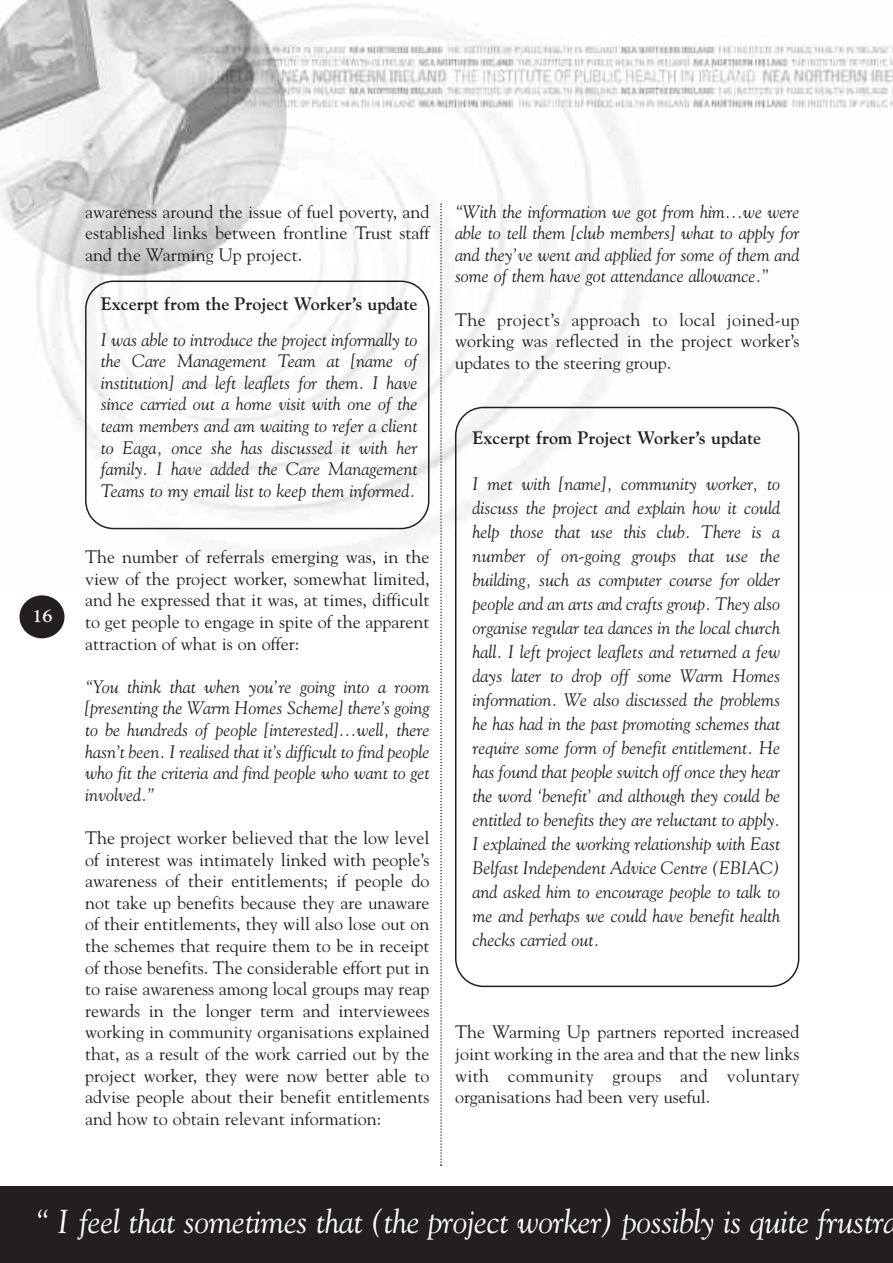
<style>
.page{position:relative;width:893px;height:1263px;background:#fff}
.page>*{position:absolute;margin:0;border:0;box-sizing:border-box;transform-origin:0 0}
.t1{font:italic 33px "Goudy";letter-spacing:-.01em;color:#fff}
.t2{font:italic 18px/24px "Goudy";color:#231f20;text-align:justify}
.t3{font:18px/21.6px "Goudy";color:#231f20;text-align:justify}
.t4{font:700 18px "Goudy";color:#231f20}
.t5{font:700 18px "Goudy";color:#fff}
</style>
<div class="page">
<img style="left:0;top:0;width:893px;height:592px">
<div style="left:20px;top:595px;width:44px;height:43px;background:#231f20;border-radius:50%"></div>
<svg style="left:440px;top:203px;width:2px;height:963px"></svg>
<div style="left:0;top:1186px;width:893px;height:77px;background:#231f20"></div>
<svg style="left:85px;top:280px;width:344px;height:249px"></svg>
<svg style="left:455px;top:407px;width:344px;height:580px"></svg>
<p class="t5" style="left:33px;top:605px;width:22px">16</p>
<p class="t3" style="left:85px;top:200px;width:346px">awareness around the issue of fuel poverty, and established links between frontline Trust staff and the Warming Up project.</p>
<p class="t4" style="left:101px;top:294px;width:318px">Excerpt from the Project Worker’s update</p>
<p class="t2" style="left:101px;top:329px;width:318px;line-height:21.6px">I was able to introduce the project informally to the Care Management Team at [name of institution] and left leaflets for them. I have since carried out a home visit with one of the team members and am waiting to refer a client to Eaga, once she has discussed it with her family. I have added the Care Management Teams to my email list to keep them informed.</p>
<p class="t3" style="left:85px;top:546px;width:346px">The number of referrals emerging was, in the view of the project worker, somewhat limited, and he expressed that it was, at times, difficult to get people to engage in spite of the apparent attraction of what is on offer:</p>
<p class="t2" style="left:85px;top:676px;width:346px;line-height:21.6px">“You think that when you’re going into a room [presenting the Warm Homes Scheme] there’s going to be hundreds of people [interested]…well, there hasn’t been. I realised that it’s difficult to find people who fit the criteria and find people who want to get involved.”</p>
<p class="t3" style="left:85px;top:827px;width:346px">The project worker believed that the low level of interest was intimately linked with people’s awareness of their entitlements; if people do not take up benefits because they are unaware of their entitlements, they will also lose out on the schemes that require them to be in receipt of those benefits. The considerable effort put in to raise awareness among local groups may reap rewards in the longer term and interviewees working in community organisations explained that, as a result of the work carried out by the project worker, they were now better able to advise people about their benefit entitlements and how to obtain relevant information:</p>
<p class="t2" style="left:455px;top:200px;width:346px;line-height:21.6px">“With the information we got from him…we were able to tell them [club members] what to apply for and they’ve went and applied for some of them and some of them have got attendance allowance.”</p>
<p class="t3" style="left:455px;top:308px;width:346px">The project’s approach to local joined-up working was reflected in the project worker’s updates to the steering group.</p>
<p class="t4" style="left:472px;top:427px;width:290px">Excerpt from Project Worker’s update</p>
<p class="t2" style="left:472px;top:471px;width:309px">I met with [name], community worker, to discuss the project and explain how it could help those that use this club. There is a number of on-going groups that use the building, such as computer course for older people and an arts and crafts group. They also organise regular tea dances in the local church hall. I left project leaflets and returned a few days later to drop off some Warm Homes information. We also discussed the problems he has had in the past promoting schemes that require some form of benefit entitlement. He has found that people switch off once they hear the word ‘benefit’ and although they could be entitled to benefits they are reluctant to apply.<br>I explained the working relationship with East Belfast Independent Advice Centre (EBIAC) and asked him to encourage people to talk to me and perhaps we could have benefit health checks carried out.</p>
<p class="t3" style="left:455px;top:1021px;width:346px">The Warming Up partners reported increased joint working in the area and that the new links with community groups and voluntary organisations had been very useful.</p>
<h1 class="t1" style="left:35px;top:1202px;width:865px">“ I feel that sometimes that (the project worker) possibly is quite frustra</h1>
</div>
